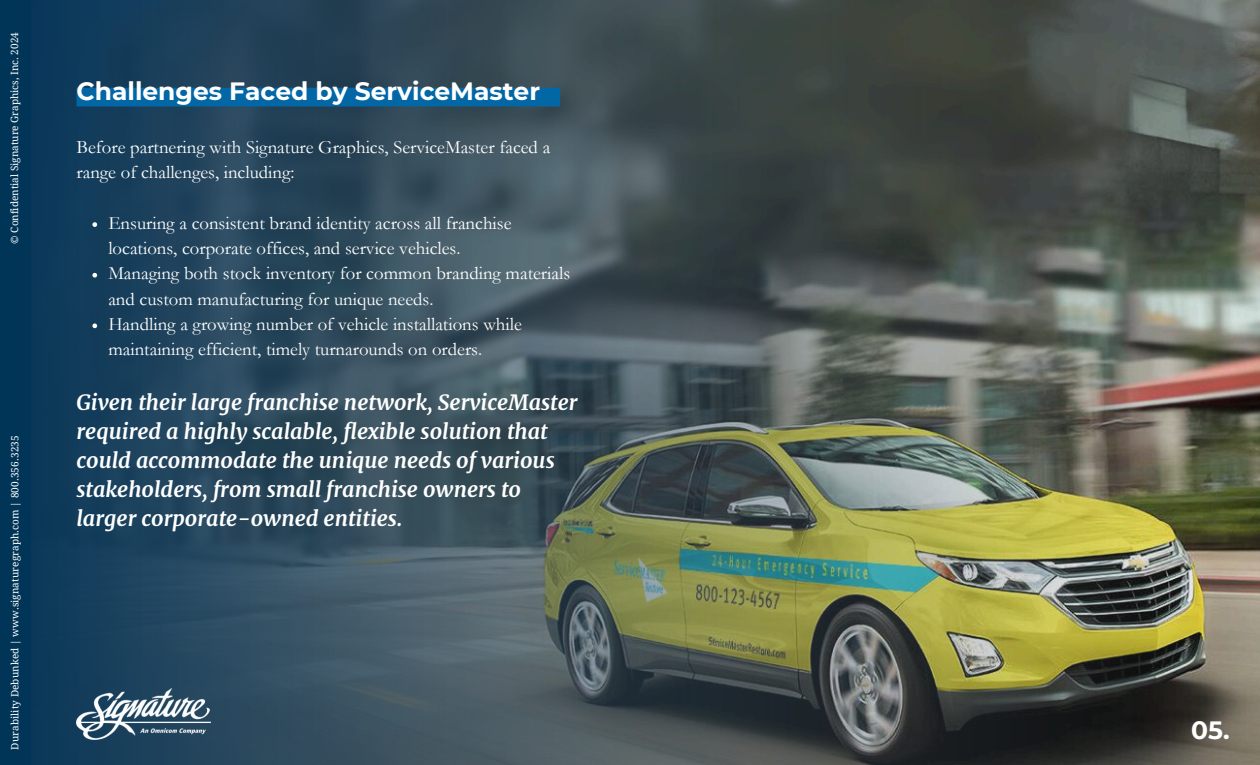
<style>
.page{position:relative;width:1260px;height:765px;background:#fff}
.page>*{position:absolute;margin:0;border:0;box-sizing:border-box;transform-origin:0 0}
.t1{font:700 25px "Montserrat";color:#fff}
.t2{font:italic 700 21.25px/29px "Merriweather";color:#fff}
.t3{font:18.75px/25.2px "Garamond";color:#fff}
.t4{font:10px "Droid Serif";letter-spacing:.01em;color:#fff}
</style>
<div class="page">
<img style="left:30px;top:0;width:1230px;height:765px">
<div style="left:76px;top:88px;width:484px;height:19px;background:#0366a5"></div>
<img style="left:76px;top:688px;width:135px;height:51px">
<div style="left:0;top:0;width:30px;height:765px;background:#013557"></div>
<svg style="left:92px;top:222px;width:5px;height:5px"></svg>
<svg style="left:92px;top:273px;width:5px;height:5px"></svg>
<svg style="left:92px;top:323px;width:5px;height:5px"></svg>
<p class="t4" style="left:9px;top:244px;width:213px;rotate:-90deg">© Confidential Signature Graphics, Inc. 2024</p>
<h3 class="t4" style="left:9px;top:750px;width:316px;rotate:-90deg">Durability Debunked | www.signaturegraph.com | 800.356.3235</h3>
<h1 class="t1" style="left:76px;top:76px;width:465px">Challenges Faced by ServiceMaster</h1>
<p class="t3" style="left:76px;top:135px;width:475px">Before partnering with Signature Graphics, ServiceMaster faced a range of challenges, including:</p>
<h2 class="t3" style="left:108px;top:211px;width:405px">Ensuring a consistent brand identity across all franchise locations, corporate offices, and service vehicles.</h2>
<h4 class="t3" style="left:108px;top:261px;width:463px">Managing both stock inventory for common branding materials and custom manufacturing for unique needs.</h4>
<p class="t3" style="left:108px;top:312px;width:415px">Handling a growing number of vehicle installations while maintaining efficient, timely turnarounds on orders.</p>
<p class="t2" style="left:76px;top:388px;width:503px">Given their large franchise network, ServiceMaster required a highly scalable, flexible solution that could accommodate the unique needs of various stakeholders, from small franchise owners to larger corporate-owned entities.</p>
<p class="t1" style="left:1191px;top:715px;width:40px">05.</p>
</div>
